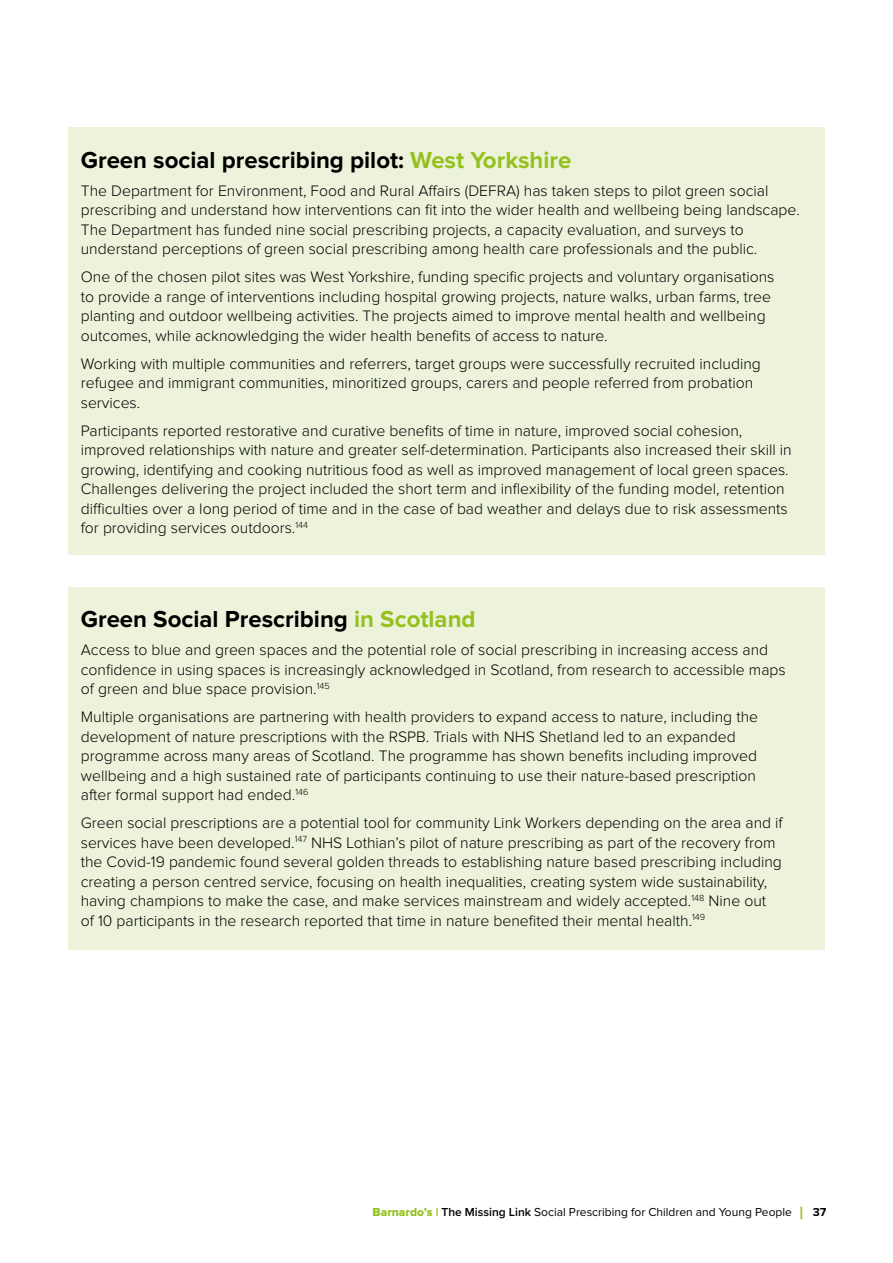
<style>
.page{position:relative;width:893px;height:1263px;background:#fff}
.page>*{position:absolute;margin:0;border:0;box-sizing:border-box;transform-origin:0 0}
.Sub_heading{font:700 24px "Proxima Nova";color:#000}
.t1{font:300 15.75px/19.5px "Proxima Nova";color:#000}
.t2{font:12px "Proxima Nova";color:#000}
.s1{color:#95c11f}
.s2{font-family:"Proxima Nova Extrabld";color:#95c11f}
.s3{font-weight:600}
.s4{font-weight:700;font-size:18px;color:#95c11f}
.s5{font-weight:700}
</style>
<div class="page">
<div style="left:68px;top:128px;width:757px;height:427px;background:#ecf3da"></div>
<div style="left:68px;top:587px;width:757px;height:362px;background:#ecf3da"></div>
<p class="Sub_heading" style="left:81px;top:149px;width:492px">Green social prescribing pilot: <span class="s1">West Yorkshire</span></p>
<p class="t1" style="left:81px;top:181px;width:720px">The Department for Environment, Food and Rural Affairs (DEFRA) has taken steps to pilot green social prescribing and understand how interventions can fit into the wider health and wellbeing being landscape.<br>The Department has funded nine social prescribing projects, a capacity evaluation, and surveys to understand perceptions of green social prescribing among health care professionals and the public.</p>
<p class="t1" style="left:81px;top:268px;width:695px">One of the chosen pilot sites was West Yorkshire, funding specific projects and voluntary organisations to provide a range of interventions including hospital growing projects, nature walks, urban farms, tree planting and outdoor wellbeing activities. The projects aimed to improve mental health and wellbeing outcomes, while acknowledging the wider health benefits of access to nature.</p>
<p class="t1" style="left:81px;top:354px;width:682px">Working with multiple communities and referrers, target groups were successfully recruited including refugee and immigrant communities, minoritized groups, carers and people referred from probation services.</p>
<p class="t1" style="left:81px;top:421px;width:712px">Participants reported restorative and curative benefits of time in nature, improved social cohesion, improved relationships with nature and greater self-determination. Participants also increased their skill in growing, identifying and cooking nutritious food as well as improved management of local green spaces.<br>Challenges delivering the project included the short term and inflexibility of the funding model, retention difficulties over a long period of time and in the case of bad weather and delays due to risk assessments for providing services outdoors.<sup>144</sup></p>
<p class="Sub_heading" style="left:81px;top:608px;width:396px">Green Social Prescribing <span class="s1">in Scotland</span></p>
<p class="t1" style="left:81px;top:641px;width:706px">Access to blue and green spaces and the potential role of social prescribing in increasing access and confidence in using spaces is increasingly acknowledged in Scotland, from research to accessible maps of green and blue space provision.<sup>145</sup></p>
<p class="t1" style="left:81px;top:708px;width:679px">Multiple organisations are partnering with health providers to expand access to nature, including the development of nature prescriptions with the RSPB. Trials with NHS Shetland led to an expanded programme across many areas of Scotland. The programme has shown benefits including improved wellbeing and a high sustained rate of participants continuing to use their nature-based prescription after formal support had ended.<sup>146</sup></p>
<p class="t1" style="left:81px;top:814px;width:703px">Green social prescriptions are a potential tool for community Link Workers depending on the area and if services have been developed.<sup>147</sup> NHS Lothian’s pilot of nature prescribing as part of the recovery from the Covid-19 pandemic found several golden threads to establishing nature based prescribing including creating a person centred service, focusing on health inequalities, creating system wide sustainability, having champions to make the case, and make services mainstream and widely accepted.<sup>148</sup> Nine out of 10 participants in the research reported that time in nature benefited their mental health.<sup>149</sup></p>
<p class="t2" style="left:373px;top:1206px;width:455px"><span class="s2">Barnardo’s |</span> <span class="s3">The Missing Link</span> Social Prescribing for Children and Young People <span class="s4">|</span> <span class="s5">37</span></p>
</div>
